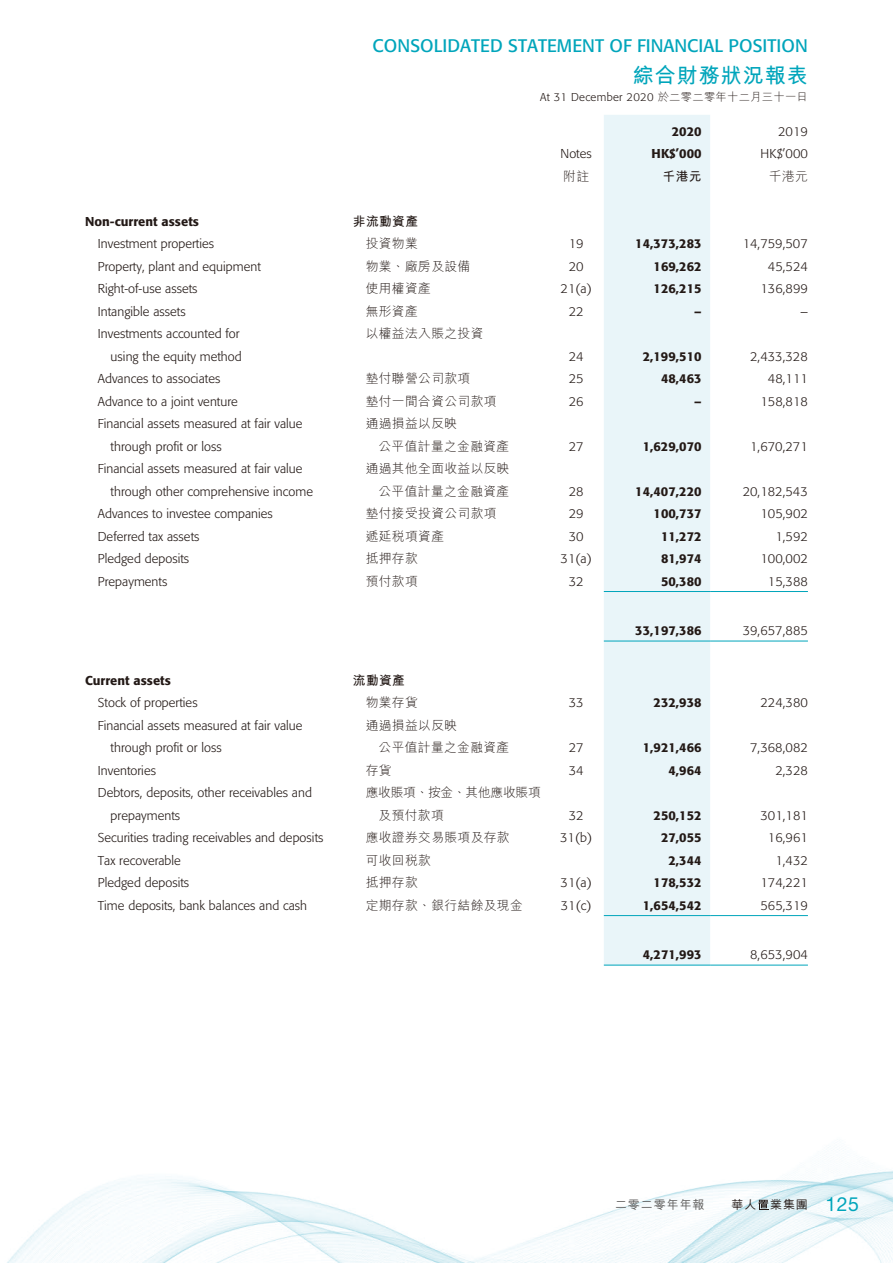
<style>
.page{position:relative;width:893px;height:1263px;background:#fff}
.page>*{position:absolute;margin:0;border:0;box-sizing:border-box;transform-origin:0 0}
.t1{font:700 21px "M Hei HK";letter-spacing:.05em;color:#00a5bb}
.t2{font:18px "Formata";letter-spacing:.005em;color:#00a5bb}
.t3{font:300 12.75px/22.5px "Formata";letter-spacing:.005em;color:#231916}
.t4{font:500 12.75px "Formata";letter-spacing:.005em;color:#231916}
.t5{font:300 12.75px/22.5px "M Hei HK";letter-spacing:.03em;color:#231916}
.t6{font:300 12.75px/22.5px "M Hei HK";letter-spacing:-.02em;color:#231916}
.t7{font:700 12.75px "M Hei HK";letter-spacing:.03em;color:#231916}
.t8{font:500 12px "M Hei HK";color:#231916}
.t9{font:500 12px "M Hei HK";letter-spacing:.08em;color:#595857}
.t10{font:300 11.25px "Formata";letter-spacing:.03em;color:#231916}
.s1{font-family:"M Hei HK"}
.s2{font-family:"Helvetica Neue LT Std";font-weight:400;font-size:19.5px;color:#00a5bb}
</style>
<div class="page">
<img style="left:7px;top:591px;width:886px;height:672px">
<svg style="left:758px;top:1200px;width:11px;height:10px"></svg>
<div style="left:604px;top:115px;width:106px;height:850px;background:#e9f5f9"></div>
<hr style="left:604px;top:591px;width:106px;height:1px;background:#00a5bb">
<hr style="left:710px;top:591px;width:98px;height:1px;background:#00a5bb">
<hr style="left:604px;top:641px;width:106px;height:1px;background:#00a5bb">
<hr style="left:710px;top:641px;width:98px;height:1px;background:#00a5bb">
<hr style="left:604px;top:915px;width:106px;height:1px;background:#00a5bb">
<hr style="left:710px;top:915px;width:98px;height:1px;background:#00a5bb">
<hr style="left:604px;top:965px;width:106px;height:1px;background:#00a5bb">
<hr style="left:710px;top:965px;width:98px;height:1px;background:#00a5bb">
<h2 class="t2" style="left:373px;top:35px;width:437px">CONSOLIDATED STATEMENT OF FINANCIAL POSITION</h2>
<h1 class="t1" style="left:633px;top:60px;width:177px">綜合財務狀況報表</h1>
<p class="t10" style="left:540px;top:91px;width:269px">At 31 December 2020 <span class="s1">於二零二零年十二月三十一日</span></p>
<p class="t4" style="left:672px;top:123px;width:31px">2020</p>
<p class="t3" style="left:778px;top:120px;width:31px">2019</p>
<p class="t3" style="left:560px;top:143px;width:33px">Notes</p>
<p class="t4" style="left:652px;top:146px;width:51px">HK$’000</p>
<p class="t3" style="left:761px;top:143px;width:49px">HK$’000</p>
<p class="t5" style="left:563px;top:165px;width:27px">附註</p>
<p class="t7" style="left:663px;top:167px;width:40px">千港元</p>
<p class="t5" style="left:769px;top:165px;width:40px">千港元</p>
<p class="t4" style="left:85px;top:213px;width:115px">Non-current assets</p>
<p class="t7" style="left:353px;top:212px;width:67px">非流動資產</p>
<p class="t3" style="left:98px;top:233px;width:118px">Investment properties</p>
<p class="t5" style="left:366px;top:232px;width:54px">投資物業</p>
<p class="t3" style="left:569px;top:233px;width:16px">19</p>
<p class="t4" style="left:635px;top:236px;width:68px">14,373,283</p>
<p class="t3" style="left:743px;top:233px;width:67px">14,759,507</p>
<p class="t3" style="left:98px;top:255px;width:164px">Property, plant and equipment</p>
<p class="t5" style="left:366px;top:255px;width:106px">物業、廠房及設備</p>
<p class="t3" style="left:569px;top:255px;width:16px">20</p>
<p class="t4" style="left:653px;top:258px;width:50px">169,262</p>
<p class="t3" style="left:768px;top:255px;width:42px">45,524</p>
<p class="t3" style="left:98px;top:278px;width:101px">Right-of-use assets</p>
<p class="t5" style="left:366px;top:277px;width:67px">使用權資產</p>
<p class="t3" style="left:560px;top:278px;width:33px">21(a)</p>
<p class="t4" style="left:653px;top:281px;width:50px">126,215</p>
<p class="t3" style="left:760px;top:278px;width:49px">136,899</p>
<p class="t3" style="left:98px;top:300px;width:89px">Intangible assets</p>
<p class="t5" style="left:366px;top:300px;width:54px">無形資產</p>
<p class="t3" style="left:569px;top:300px;width:16px">22</p>
<p class="t4" style="left:694px;top:303px;width:9px">–</p>
<p class="t3" style="left:800px;top:300px;width:9px">–</p>
<p class="t3" style="left:98px;top:323px;width:145px;text-align:right">Investments accounted for using the equity method</p>
<p class="t5" style="left:366px;top:322px;width:119px">以權益法入賬之投資</p>
<p class="t3" style="left:569px;top:345px;width:16px">24</p>
<p class="t4" style="left:643px;top:348px;width:60px">2,199,510</p>
<p class="t3" style="left:750px;top:345px;width:59px">2,433,328</p>
<p class="t3" style="left:98px;top:368px;width:124px">Advances to associates</p>
<p class="t5" style="left:366px;top:367px;width:106px">墊付聯營公司款項</p>
<p class="t3" style="left:569px;top:368px;width:16px">25</p>
<p class="t4" style="left:661px;top:371px;width:42px">48,463</p>
<p class="t3" style="left:768px;top:368px;width:42px">48,111</p>
<p class="t3" style="left:98px;top:390px;width:141px">Advance to a joint venture</p>
<p class="t5" style="left:366px;top:390px;width:132px">墊付一間合資公司款項</p>
<p class="t3" style="left:569px;top:390px;width:16px">26</p>
<p class="t4" style="left:694px;top:393px;width:9px">–</p>
<p class="t3" style="left:760px;top:390px;width:49px">158,818</p>
<p class="t3" style="left:111px;top:413px;width:193px;text-indent:-13px">Financial assets measured at fair value through profit or loss</p>
<p class="t5" style="left:379px;top:412px;width:132px;text-indent:-13px">通過損益以反映<br>公平值計量之金融資產</p>
<p class="t3" style="left:569px;top:435px;width:16px">27</p>
<p class="t4" style="left:643px;top:438px;width:60px">1,629,070</p>
<p class="t3" style="left:750px;top:435px;width:59px">1,670,271</p>
<p class="t3" style="left:111px;top:458px;width:204px;text-indent:-13px">Financial assets measured at fair value through other comprehensive income</p>
<p class="t5" style="left:366px;top:457px;width:145px;text-align:right">通過其他全面收益以反映公平值計量之金融資產</p>
<p class="t3" style="left:569px;top:480px;width:16px">28</p>
<p class="t4" style="left:635px;top:483px;width:68px">14,407,220</p>
<p class="t3" style="left:743px;top:480px;width:67px">20,182,543</p>
<p class="t3" style="left:98px;top:503px;width:177px">Advances to investee companies</p>
<p class="t5" style="left:366px;top:502px;width:132px">墊付接受投資公司款項</p>
<p class="t3" style="left:569px;top:503px;width:16px">29</p>
<p class="t4" style="left:653px;top:506px;width:50px">100,737</p>
<p class="t3" style="left:760px;top:503px;width:49px">105,902</p>
<p class="t3" style="left:98px;top:525px;width:103px">Deferred tax assets</p>
<p class="t5" style="left:366px;top:525px;width:80px">遞延稅項資產</p>
<p class="t3" style="left:569px;top:525px;width:16px">30</p>
<p class="t4" style="left:661px;top:528px;width:42px">11,272</p>
<p class="t3" style="left:775px;top:525px;width:34px">1,592</p>
<p class="t3" style="left:98px;top:548px;width:93px">Pledged deposits</p>
<p class="t5" style="left:366px;top:547px;width:54px">抵押存款</p>
<p class="t3" style="left:560px;top:548px;width:33px">31(a)</p>
<p class="t4" style="left:661px;top:551px;width:42px">81,974</p>
<p class="t3" style="left:760px;top:548px;width:49px">100,002</p>
<p class="t3" style="left:98px;top:570px;width:71px">Prepayments</p>
<p class="t5" style="left:366px;top:570px;width:54px">預付款項</p>
<p class="t3" style="left:569px;top:570px;width:16px">32</p>
<p class="t4" style="left:661px;top:573px;width:42px">50,380</p>
<p class="t3" style="left:768px;top:570px;width:42px">15,388</p>
<p class="t4" style="left:635px;top:623px;width:68px">33,197,386</p>
<p class="t3" style="left:743px;top:620px;width:67px">39,657,885</p>
<p class="t4" style="left:85px;top:672px;width:87px">Current assets</p>
<p class="t7" style="left:353px;top:671px;width:54px">流動資產</p>
<p class="t3" style="left:98px;top:692px;width:101px">Stock of properties</p>
<p class="t5" style="left:366px;top:691px;width:54px">物業存貨</p>
<p class="t3" style="left:569px;top:692px;width:16px">33</p>
<p class="t4" style="left:653px;top:695px;width:50px">232,938</p>
<p class="t3" style="left:760px;top:692px;width:49px">224,380</p>
<p class="t3" style="left:111px;top:714px;width:193px;text-indent:-13px">Financial assets measured at fair value through profit or loss</p>
<p class="t5" style="left:379px;top:714px;width:132px;text-indent:-13px">通過損益以反映<br>公平值計量之金融資產</p>
<p class="t3" style="left:569px;top:737px;width:16px">27</p>
<p class="t4" style="left:643px;top:740px;width:60px">1,921,466</p>
<p class="t3" style="left:750px;top:737px;width:59px">7,368,082</p>
<p class="t3" style="left:98px;top:759px;width:60px">Inventories</p>
<p class="t5" style="left:366px;top:759px;width:27px">存貨</p>
<p class="t3" style="left:569px;top:759px;width:16px">34</p>
<p class="t4" style="left:668px;top:762px;width:35px">4,964</p>
<p class="t3" style="left:775px;top:759px;width:34px">2,328</p>
<p class="t3" style="left:111px;top:782px;width:203px;text-indent:-13px">Debtors, deposits, other receivables and prepayments</p>
<p class="t6" style="left:379px;top:781px;width:164px;text-indent:-13px">應收賬項、按金、其他應收賬項及預付款項</p>
<p class="t3" style="left:569px;top:804px;width:16px">32</p>
<p class="t4" style="left:653px;top:807px;width:50px">250,152</p>
<p class="t3" style="left:760px;top:804px;width:49px">301,181</p>
<p class="t3" style="left:98px;top:827px;width:227px">Securities trading receivables and deposits</p>
<p class="t5" style="left:366px;top:826px;width:145px">應收證券交易賬項及存款</p>
<p class="t3" style="left:560px;top:827px;width:34px">31(b)</p>
<p class="t4" style="left:661px;top:830px;width:42px">27,055</p>
<p class="t3" style="left:768px;top:827px;width:42px">16,961</p>
<p class="t3" style="left:98px;top:849px;width:85px">Tax recoverable</p>
<p class="t5" style="left:366px;top:849px;width:67px">可收回稅款</p>
<p class="t4" style="left:668px;top:852px;width:35px">2,344</p>
<p class="t3" style="left:775px;top:849px;width:34px">1,432</p>
<p class="t3" style="left:98px;top:872px;width:93px">Pledged deposits</p>
<p class="t5" style="left:366px;top:871px;width:54px">抵押存款</p>
<p class="t3" style="left:560px;top:872px;width:33px">31(a)</p>
<p class="t4" style="left:653px;top:875px;width:50px">178,532</p>
<p class="t3" style="left:760px;top:872px;width:49px">174,221</p>
<p class="t3" style="left:98px;top:894px;width:211px">Time deposits, bank balances and cash</p>
<p class="t5" style="left:366px;top:894px;width:159px">定期存款、銀行結餘及現金</p>
<p class="t3" style="left:561px;top:894px;width:32px">31(c)</p>
<p class="t4" style="left:643px;top:897px;width:60px">1,654,542</p>
<p class="t3" style="left:760px;top:894px;width:49px">565,319</p>
<p class="t4" style="left:643px;top:947px;width:60px">4,271,993</p>
<p class="t3" style="left:750px;top:944px;width:59px">8,653,904</p>
<p class="t9" style="left:615px;top:1196px;width:91px">二零二零年年報</p>
<p class="t8" style="left:731px;top:1196px;width:129px">華人 業集團 <span class="s2">125</span></p>
</div>
